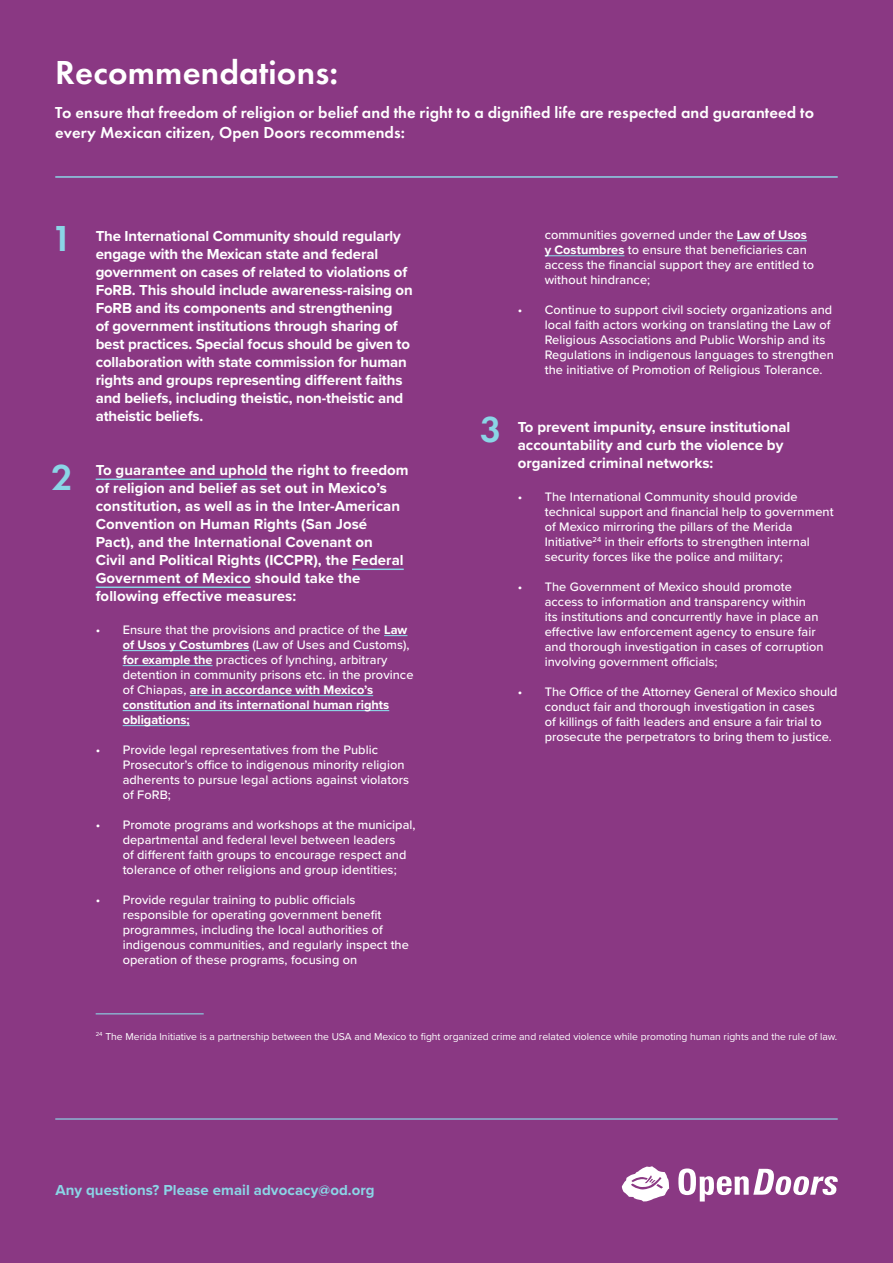
<style>
.page{position:relative;width:893px;height:1263px;background:#8a3883}
.page>*{position:absolute;margin:0;border:0;box-sizing:border-box;transform-origin:0 0}
.Recommendations_numb{font:600 37.5px "Futura PT";color:#8ad5e6}
.Backpage_title{font:600 34.5px "Futura PT";letter-spacing:.005em;color:#fff}
.Subtitle{font:600 16.5px/19.5px "Futura PT";letter-spacing:.005em;color:#fff}
.Recommendations_subt{font:700 15px/18px "Proxima Nova";letter-spacing:-.01em;color:#fff}
.t1{font:700 15px "Proxima Nova";letter-spacing:.005em;color:#8ad5e6}
.t2{font:500 12.75px/15px "Proxima Nova";letter-spacing:.005em;color:#fff}
.Footnote{font:10.35px "Proxima Nova";color:#fff}
.s1{font-weight:700}
</style>
<div class="page">
<svg style="left:621px;top:1166px;width:48px;height:36px"></svg>
<svg style="left:678px;top:1168px;width:160px;height:33px"></svg>
<hr style="left:55px;top:1118px;width:783px;height:1px;background:#8ad5e6">
<hr style="left:96px;top:478px;width:171px;height:2px;background:#8ad5e6">
<hr style="left:352px;top:568px;width:52px;height:2px;background:#8ad5e6">
<hr style="left:96px;top:586px;width:155px;height:2px;background:#8ad5e6">
<svg style="left:384px;top:635px;width:23px;height:1px"></svg>
<hr style="left:123px;top:650px;width:126px;height:1px;background:#8ad5e6">
<hr style="left:123px;top:665px;width:90px;height:1px;background:#8ad5e6">
<hr style="left:190px;top:695px;width:183px;height:1px;background:#8ad5e6">
<hr style="left:123px;top:710px;width:266px;height:1px;background:#8ad5e6">
<hr style="left:123px;top:725px;width:67px;height:1px;background:#8ad5e6">
<hr style="left:737px;top:240px;width:70px;height:1px;background:#8ad5e6">
<hr style="left:545px;top:255px;width:79px;height:1px;background:#8ad5e6">
<hr style="left:55px;top:176px;width:783px;height:2px;background:#8ad5e6">
<hr style="left:96px;top:1013px;width:108px;height:1px;background:#8ad5e6">
<p class="Backpage_title" style="left:55px;top:51px;width:284px">Recommendations:</p>
<p class="Subtitle" style="left:55px;top:103px;width:760px">To ensure that freedom of religion or belief and the right to a dignified life are respected and guaranteed to every Mexican citizen, Open Doors recommends:</p>
<p class="Recommendations_numb" style="left:51px;top:215px;width:23px">1</p>
<p class="Recommendations_numb" style="left:51px;top:454px;width:23px">2</p>
<p class="Recommendations_subt" style="left:96px;top:226px;width:319px">The International Community should regularly engage with the Mexican state and federal government on cases of related to violations of FoRB. This should include awareness-raising on FoRB and its components and strengthening<br>of government institutions through sharing of best practices. Special focus should be given to collaboration with state commission for human rights and groups representing different faiths and beliefs, including theistic, non-theistic and atheistic beliefs.</p>
<p class="Recommendations_subt" style="left:96px;top:460px;width:315px">To guarantee and uphold the right to freedom of religion and belief as set out in Mexico’s constitution, as well as in the Inter-American Convention on Human Rights (San José Pact), and the International Covenant on<br>Civil and Political Rights (ICCPR), the Federal Government of Mexico should take the following effective measures:</p>
<p class="t2" style="left:123px;top:622px;width:292px;text-indent:-27px">• Ensure that the provisions and practice of the <span class="s1">Law of Usos y Costumbres</span> (Law of Uses and Customs), <span class="s1">for example the</span> practices of lynching, arbitrary detention in community prisons etc. in the province of Chiapas, <span class="s1">are in accordance with Mexico’s constitution and its international human rights obligations;</span></p>
<p class="t2" style="left:123px;top:742px;width:288px;text-indent:-27px">• Provide legal representatives from the Public Prosecutor’s office to indigenous minority religion adherents to pursue legal actions against violators of FoRB;</p>
<p class="t2" style="left:123px;top:817px;width:294px;text-indent:-27px">• Promote programs and workshops at the municipal, departmental and federal level between leaders<br>of different faith groups to encourage respect and tolerance of other religions and group identities;</p>
<p class="t2" style="left:123px;top:892px;width:288px;text-indent:-27px">• Provide regular training to public officials responsible for operating government benefit programmes, including the local authorities of indigenous communities, and regularly inspect the operation of these programs, focusing on</p>
<p class="Recommendations_numb" style="left:480px;top:406px;width:23px">3</p>
<p class="t2" style="left:545px;top:227px;width:271px">communities governed under the <span class="s1">Law of Usos y Costumbres</span> to ensure that beneficiaries can access the financial support they are entitled to without hindrance;</p>
<p class="t2" style="left:545px;top:302px;width:291px;text-indent:-27px">• Continue to support civil society organizations and local faith actors working on translating the Law of Religious Associations and Public Worship and its Regulations in indigenous languages to strengthen the initiative of Promotion of Religious Tolerance.</p>
<p class="Recommendations_subt" style="left:518px;top:418px;width:274px">To prevent impunity, ensure institutional accountability and curb the violence by organized criminal networks:</p>
<p class="t2" style="left:545px;top:489px;width:290px;text-indent:-27px">• The International Community should provide technical support and financial help to government of Mexico mirroring the pillars of the Merida Initiative<sup>24</sup> in their efforts to strengthen internal security forces like the police and military;</p>
<p class="t2" style="left:545px;top:579px;width:280px;text-indent:-27px">• The Government of Mexico should promote access to information and transparency within<br>its institutions and concurrently have in place an effective law enforcement agency to ensure fair and thorough investigation in cases of corruption involving government officials;</p>
<p class="t2" style="left:545px;top:684px;width:294px;text-indent:-27px">• The Office of the Attorney General of Mexico should conduct fair and thorough investigation in cases<br>of killings of faith leaders and ensure a fair trial to prosecute the perpetrators to bring them to justice.</p>
<p class="Footnote" style="left:96px;top:1028px;width:743px"><sup>24</sup> The Merida Initiative is a partnership between the USA and Mexico to fight organized crime and related violence while promoting human rights and the rule of law.</p>
<p class="t1" style="left:55px;top:1179px;width:321px">Any questions? Please email advocacy@od.org</p>
</div>
